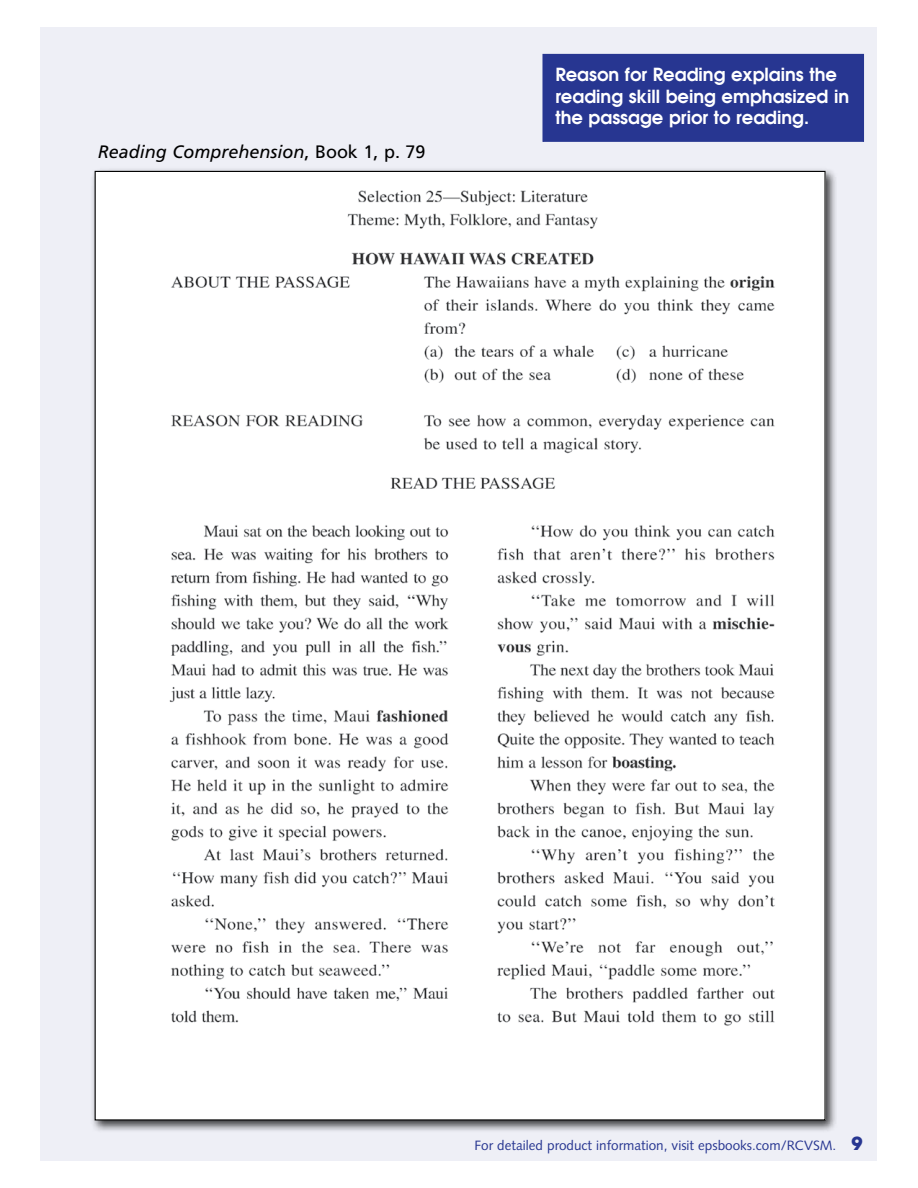
<style>
.page{position:relative;width:918px;height:1188px;background:#fff}
.page>*{position:absolute;margin:0;border:0;box-sizing:border-box;transform-origin:0 0}
.t1{font:600 18px/21.6px "Avant Garde";color:#fff}
.t2{font:italic 18px "Frutiger";color:#000}
.t3{font:13.5px "Syntax";color:#273691}
.s1{font-style:normal}
.s2{font-family:"Avant Garde";font-weight:700;font-size:18px}
</style>
<div class="page">
<div style="left:40px;top:27px;width:838px;height:1134px;background:#eeeff6"></div>
<div style="left:91px;top:167px;width:747px;height:966px;background:#000;opacity:.75"></div>
<img style="left:97px;top:173px;width:727px;height:945px">
<div style="left:543px;top:54px;width:321px;height:87px;background:#273691"></div>
<div style="left:543px;top:54px;width:321px;height:88px;border:1px solid #273691"></div>
<p class="t2" style="left:98px;top:141px;width:329px">Reading Comprehension<span class="s1">, Book 1, p. 79</span></p>
<p class="t1" style="left:555px;top:63px;width:295px">Reason for Reading explains the reading skill being emphasized in the passage prior to reading.</p>
<p class="t3" style="left:474px;top:1137px;width:390px">For detailed product information, visit epsbooks.com/RCVSM. <span class="s2">9</span></p>
</div>
